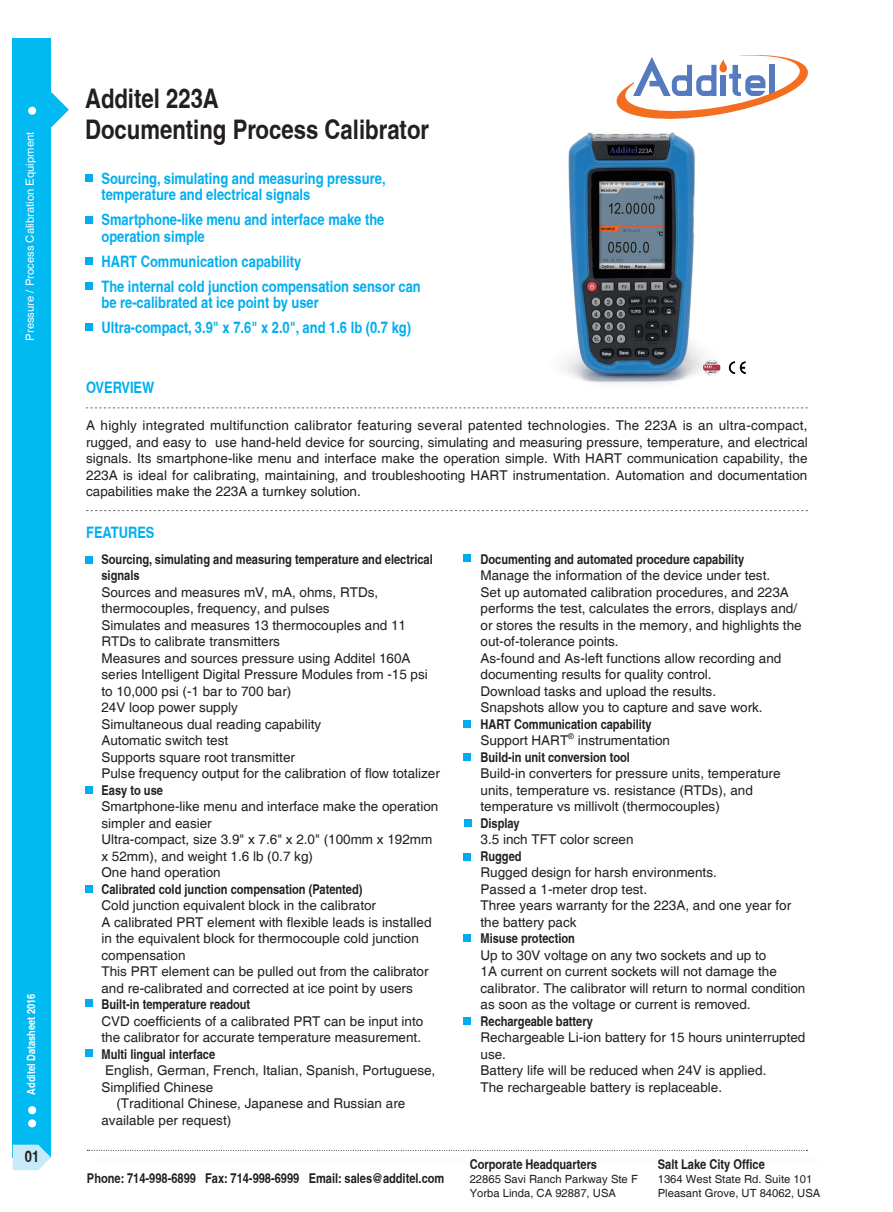
<style>
.page{position:relative;width:893px;height:1212px;background:#fff}
.page>*{position:absolute;margin:0;border:0;box-sizing:border-box;transform-origin:0 0}
.t1{font:700 condensed 27px "Helvetica";color:#231f20}
.t2{font:700 condensed 15.75px/16.5px "Helvetica";color:#00aeef}
.t3{font:700 condensed 15.75px "Helvetica";color:#231f20}
.t4{font:13.5px/16.5px "Helvetica";color:#231f20}
.t5{font:700 condensed 13.5px/16.5px "Helvetica";color:#231f20}
.t6{font:11.25px/13.5px "Helvetica";color:#231f20}
.t7{font:11.25px "Helvetica";color:#fff}
.t8{font:700 condensed 11.25px "Helvetica";color:#fff}
.t9{font:7.8px "Helvetica";color:#231f20}
</style>
<div class="page">
<div style="left:13px;top:38px;width:38px;height:1119px;background:#00baf1"></div>
<svg style="left:51px;top:92px;width:18px;height:36px"></svg>
<svg style="left:616px;top:55px;width:192px;height:64px"></svg>
<div style="left:28px;top:107px;width:8px;height:8px;background:#fff;border-radius:50%"></div>
<div style="left:28px;top:1119px;width:8px;height:8px;background:#fff;border-radius:50%"></div>
<div style="left:28px;top:1106px;width:8px;height:8px;background:#fff;border-radius:50%"></div>
<svg style="left:13px;top:1145px;width:38px;height:25px"></svg>
<svg style="left:87px;top:1150px;width:720px;height:1px"></svg>
<svg style="left:86px;top:408px;width:722px;height:1px"></svg>
<div style="left:463px;top:555px;width:7px;height:7px;background:#00aeef"></div>
<div style="left:85px;top:556px;width:7px;height:7px;background:#00aeef"></div>
<div style="left:85px;top:174px;width:7px;height:8px;background:#00aeef"></div>
<div style="left:85px;top:216px;width:7px;height:8px;background:#00aeef"></div>
<div style="left:85px;top:257px;width:7px;height:8px;background:#00aeef"></div>
<div style="left:85px;top:283px;width:7px;height:7px;background:#00aeef"></div>
<div style="left:85px;top:324px;width:7px;height:7px;background:#00aeef"></div>
<div style="left:463px;top:720px;width:7px;height:7px;background:#00aeef"></div>
<div style="left:463px;top:753px;width:7px;height:8px;background:#00aeef"></div>
<div style="left:464px;top:820px;width:8px;height:7px;background:#00aeef"></div>
<div style="left:463px;top:853px;width:7px;height:8px;background:#00aeef"></div>
<div style="left:463px;top:934px;width:7px;height:8px;background:#00aeef"></div>
<div style="left:463px;top:1017px;width:7px;height:7px;background:#00aeef"></div>
<div style="left:85px;top:786px;width:7px;height:7px;background:#00aeef"></div>
<div style="left:85px;top:886px;width:7px;height:7px;background:#00aeef"></div>
<div style="left:85px;top:1000px;width:7px;height:7px;background:#00aeef"></div>
<div style="left:85px;top:1049px;width:7px;height:8px;background:#00aeef"></div>
<svg style="left:86px;top:510px;width:722px;height:1px"></svg>
<img style="left:561px;top:132px;width:146px;height:253px">
<img style="left:729px;top:361px;width:17px;height:13px">
<img style="left:703px;top:359px;width:17px;height:17px">
<p class="t7" style="left:23px;top:341px;width:210px;rotate:-90deg">Pressure / Process Calibration Equipment</p>
<p class="t8" style="left:24px;top:1095px;width:102px;rotate:-90deg">Additel Datasheet 2016</p>
<p class="t3" style="left:25px;top:1147px;width:16px">01</p>
<h1 class="t1" style="left:85px;top:82px;width:135px">Additel 223A</h1>
<h1 class="t1" style="left:85px;top:113px;width:346px">Documenting Process Calibrator</h1>
<p class="t2" style="left:101px;top:170px;width:286px">Sourcing, simulating and measuring pressure, temperature and electrical signals</p>
<p class="t2" style="left:101px;top:211px;width:284px">Smartphone-like menu and interface make the operation simple</p>
<p class="t2" style="left:101px;top:248px;width:321px;line-height:25px">HART Communication capability<br>The internal cold junction compensation sensor can</p>
<p class="t2" style="left:101px;top:290px;width:311px;line-height:25px">be re-calibrated at ice point by user<br>Ultra-compact, 3.9" x 7.6" x 2.0", and 1.6 lb (0.7 kg)</p>
<p class="t2" style="left:86px;top:379px;width:70px">OVERVIEW</p>
<p class="t4" style="left:86px;top:418px;width:723px;text-align:justify">A highly integrated multifunction calibrator featuring several patented technologies. The 223A is an ultra-compact, rugged, and easy to use hand-held device for sourcing, simulating and measuring pressure, temperature, and electrical signals. Its smartphone-like menu and interface make the operation simple. With HART communication capability, the 223A is ideal for calibrating, maintaining, and troubleshooting HART instrumentation. Automation and documentation capabilities make the 223A a turnkey solution.</p>
<p class="t2" style="left:86px;top:524px;width:70px">FEATURES</p>
<p class="t5" style="left:101px;top:551px;width:333px">Sourcing, simulating and measuring temperature and electrical signals</p>
<p class="t4" style="left:101px;top:584px;width:340px">Sources and measures mV, mA, ohms, RTDs, thermocouples, frequency, and pulses<br>Simulates and measures 13 thermocouples and 11<br>RTDs to calibrate transmitters<br>Measures and sources pressure using Additel 160A series Intelligent Digital Pressure Modules from -15 psi to 10,000 psi (-1 bar to 700 bar)<br>24V loop power supply<br>Simultaneous dual reading capability<br>Automatic switch test<br>Supports square root transmitter<br>Pulse frequency output for the calibration of flow totalizer</p>
<p class="t5" style="left:101px;top:782px;width:63px">Easy to use</p>
<p class="t4" style="left:101px;top:799px;width:338px">Smartphone-like menu and interface make the operation simpler and easier<br>Ultra-compact, size 3.9" x 7.6" x 2.0" (100mm x 192mm x 52mm), and weight 1.6 lb (0.7 kg)<br>One hand operation</p>
<p class="t5" style="left:101px;top:881px;width:263px">Calibrated cold junction compensation (Patented)</p>
<p class="t4" style="left:101px;top:898px;width:332px">Cold junction equivalent block in the calibrator<br>A calibrated PRT element with flexible leads is installed in the equivalent block for thermocouple cold junction compensation<br>This PRT element can be pulled out from the calibrator and re-calibrated and corrected at ice point by users</p>
<p class="t5" style="left:101px;top:996px;width:150px">Built-in temperature readout</p>
<p class="t4" style="left:101px;top:1013px;width:323px">CVD coefficients of a calibrated PRT can be input into the calibrator for accurate temperature measurement.</p>
<p class="t5" style="left:101px;top:1046px;width:115px">Multi lingual interface</p>
<p class="t4" style="left:105px;top:1063px;width:332px">English, German, French, Italian, Spanish, Portuguese,</p>
<p class="t4" style="left:101px;top:1079px;width:113px">Simplified Chinese</p>
<p class="t4" style="left:116px;top:1096px;width:290px">(Traditional Chinese, Japanese and Russian are</p>
<p class="t4" style="left:101px;top:1112px;width:131px">available per request)</p>
<p class="t5" style="left:87px;top:1169px;width:359px">Phone: 714-998-6899 Fax: 714-998-6999 Email: sales@additel.com</p>
<p class="t5" style="left:480px;top:551px;width:265px">Documenting and automated procedure capability</p>
<p class="t4" style="left:480px;top:568px;width:323px">Manage the information of the device under test.<br>Set up automated calibration procedures, and 223A performs the test, calculates the errors, displays and/ or stores the results in the memory, and highlights the out-of-tolerance points.<br>As-found and As-left functions allow recording and documenting results for quality control.<br>Download tasks and upload the results.<br>Snapshots allow you to capture and save work.</p>
<p class="t5" style="left:480px;top:716px;width:173px">HART Communication capability</p>
<p class="t4" style="left:480px;top:733px;width:89px">Support HART</p>
<p class="t9" style="left:568px;top:732px;width:7px">®</p>
<p class="t4" style="left:578px;top:733px;width:94px">instrumentation</p>
<p class="t5" style="left:480px;top:749px;width:151px">Build-in unit conversion tool</p>
<p class="t4" style="left:480px;top:766px;width:302px">Build-in converters for pressure units, temperature units, temperature vs. resistance (RTDs), and temperature vs millivolt (thermocouples)</p>
<p class="t5" style="left:480px;top:815px;width:41px">Display</p>
<p class="t4" style="left:480px;top:832px;width:155px">3.5 inch TFT color screen</p>
<p class="t5" style="left:480px;top:848px;width:43px">Rugged</p>
<p class="t4" style="left:480px;top:865px;width:312px">Rugged design for harsh environments.<br>Passed a 1-meter drop test.<br>Three years warranty for the 223A, and one year for the battery pack</p>
<p class="t5" style="left:480px;top:930px;width:96px">Misuse protection</p>
<p class="t4" style="left:480px;top:947px;width:326px">Up to 30V voltage on any two sockets and up to<br>1A current on current sockets will not damage the calibrator. The calibrator will return to normal condition as soon as the voltage or current is removed.</p>
<p class="t5" style="left:480px;top:1013px;width:114px">Rechargeable battery</p>
<p class="t4" style="left:480px;top:1030px;width:326px">Rechargeable Li-ion battery for 15 hours uninterrupted use.<br>Battery life will be reduced when 24V is applied.<br>The rechargeable battery is replaceable.</p>
<p class="t5" style="left:470px;top:1156px;width:129px">Corporate Headquarters</p>
<p class="t6" style="left:470px;top:1173px;width:170px">22865 Savi Ranch Parkway Ste F<br>Yorba Linda, CA 92887, USA</p>
<p class="t5" style="left:658px;top:1156px;width:109px">Salt Lake City Office</p>
<p class="t6" style="left:658px;top:1173px;width:164px">1364 West State Rd. Suite 101<br>Pleasant Grove, UT 84062, USA</p>
</div>
